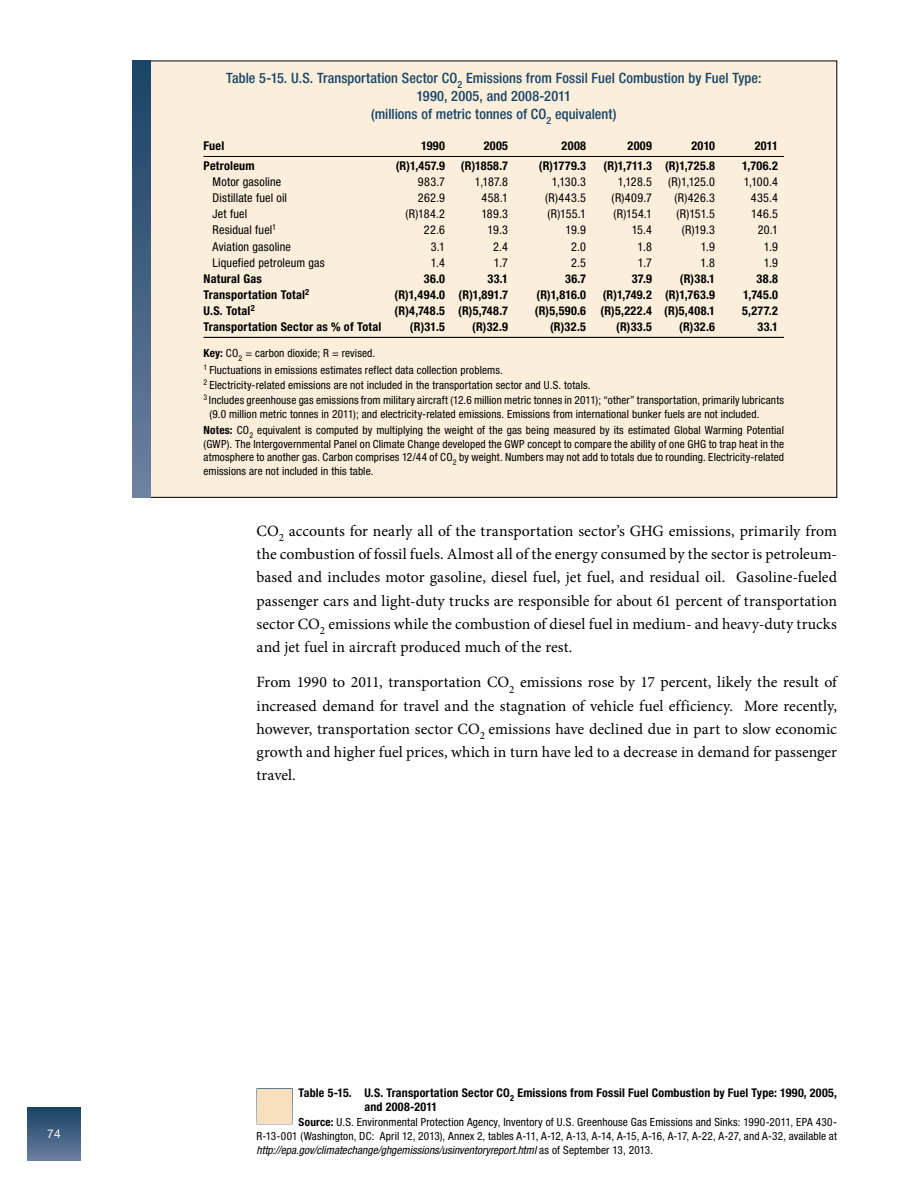
<style>
.page{position:relative;width:918px;height:1188px;background:#fff}
.page>*{position:absolute;margin:0;border:0;box-sizing:border-box;transform-origin:0 0}
.t1{font:15.75px/23.2px "Minion Pro";letter-spacing:.005em;color:#000;text-align:justify}
.t2{font:500 condensed 14.25px/18px "Helvetica Neue LT Std";letter-spacing:.005em;color:#184467;text-align:center}
.t3{font:700 condensed 12.15px "Helvetica Neue LT Std";letter-spacing:.025em;color:#000}
.t4{font:condensed 12.15px "Helvetica Neue LT Std";letter-spacing:.015em;color:#000}
.t5{font:700 condensed 12px/14.4px "Helvetica Neue LT Std";letter-spacing:.015em;color:#000}
.t6{font:12px "Helvetica Neue LT Std";color:#fff}
.t7{font:condensed 11.25px/13.5px "Helvetica Neue LT Std";letter-spacing:.01em;color:#000}
.s1{font-weight:700}
.s2{font-style:italic}
</style>
<div class="page">
<div style="left:27px;top:1107px;width:54px;height:54px;background:linear-gradient(to bottom,#194266,#6a7e9e)"></div>
<div style="left:139px;top:61px;width:698px;height:436px;background:#fbeedb"></div>
<hr style="left:204px;top:156px;width:184px;height:1px;background:#000">
<hr style="left:388px;top:156px;width:63px;height:1px;background:#000">
<hr style="left:451px;top:156px;width:63px;height:1px;background:#000">
<hr style="left:514px;top:156px;width:78px;height:1px;background:#000">
<hr style="left:592px;top:156px;width:66px;height:1px;background:#000">
<hr style="left:658px;top:156px;width:63px;height:1px;background:#000">
<hr style="left:721px;top:156px;width:63px;height:1px;background:#000">
<hr style="left:204px;top:337px;width:184px;height:1px;background:#000">
<hr style="left:388px;top:337px;width:63px;height:1px;background:#000">
<hr style="left:451px;top:337px;width:63px;height:1px;background:#000">
<hr style="left:514px;top:337px;width:78px;height:1px;background:#000">
<hr style="left:592px;top:337px;width:66px;height:1px;background:#000">
<hr style="left:658px;top:337px;width:63px;height:1px;background:#000">
<hr style="left:721px;top:337px;width:63px;height:1px;background:#000">
<div style="left:133px;top:61px;width:18px;height:437px;background:linear-gradient(to bottom,#194266,#6d80a0)"></div>
<div style="left:256px;top:1088px;width:37px;height:36px;background:#f8dfbd"></div>
<p class="t6" style="left:47px;top:1127px;width:15px">74</p>
<p class="t2" style="left:226px;top:69px;width:537px">Table 5-15. U.S. Transportation Sector CO<sub>2</sub> Emissions from Fossil Fuel Combustion by Fuel Type:<br>1990, 2005, and 2008-2011<br>(millions of metric tonnes of CO<sub>2</sub> equivalent)</p>
<p class="t3" style="left:204px;top:139px;width:22px">Fuel</p>
<p class="t3" style="left:421px;top:139px;width:25px">1990</p>
<p class="t3" style="left:484px;top:139px;width:26px">2005</p>
<p class="t3" style="left:562px;top:139px;width:26px">2008</p>
<p class="t3" style="left:628px;top:139px;width:26px">2009</p>
<p class="t3" style="left:692px;top:139px;width:25px">2010</p>
<p class="t3" style="left:755px;top:139px;width:25px">2011</p>
<p class="t3" style="left:204px;top:158px;width:53px">Petroleum</p>
<p class="t3" style="left:396px;top:158px;width:51px">(R)1,457.9</p>
<p class="t3" style="left:461px;top:158px;width:49px">(R)1858.7</p>
<p class="t3" style="left:539px;top:158px;width:49px">(R)1779.3</p>
<p class="t3" style="left:604px;top:158px;width:113px">(R)1,711.3 (R)1,725.8</p>
<p class="t3" style="left:742px;top:158px;width:37px">1,706.2</p>
<p class="t4" style="left:213px;top:174px;width:70px">Motor gasoline</p>
<p class="t4" style="left:418px;top:174px;width:29px">983.7</p>
<p class="t4" style="left:475px;top:174px;width:35px">1,187.8</p>
<p class="t4" style="left:552px;top:174px;width:36px">1,130.3</p>
<p class="t4" style="left:618px;top:174px;width:36px">1,128.5</p>
<p class="t4" style="left:668px;top:174px;width:48px">(R)1,125.0</p>
<p class="t4" style="left:744px;top:174px;width:36px">1,100.4</p>
<p class="t4" style="left:213px;top:191px;width:76px">Distillate fuel oil</p>
<p class="t4" style="left:418px;top:191px;width:29px">262.9</p>
<p class="t4" style="left:481px;top:191px;width:28px">458.1</p>
<p class="t4" style="left:545px;top:191px;width:42px">(R)443.5</p>
<p class="t4" style="left:612px;top:191px;width:42px">(R)409.7</p>
<p class="t4" style="left:675px;top:191px;width:42px">(R)426.3</p>
<p class="t4" style="left:751px;top:191px;width:29px">435.4</p>
<p class="t4" style="left:213px;top:207px;width:36px">Jet fuel</p>
<p class="t4" style="left:405px;top:207px;width:41px">(R)184.2</p>
<p class="t4" style="left:482px;top:207px;width:28px">189.3</p>
<p class="t4" style="left:547px;top:207px;width:40px">(R)155.1</p>
<p class="t4" style="left:613px;top:207px;width:40px">(R)154.1</p>
<p class="t4" style="left:677px;top:207px;width:40px">(R)151.5</p>
<p class="t4" style="left:751px;top:207px;width:28px">146.5</p>
<p class="t4" style="left:213px;top:223px;width:65px">Residual fuel<sup>1</sup></p>
<p class="t4" style="left:424px;top:223px;width:23px">22.6</p>
<p class="t4" style="left:488px;top:223px;width:22px">19.3</p>
<p class="t4" style="left:566px;top:223px;width:22px">19.9</p>
<p class="t4" style="left:632px;top:223px;width:22px">15.4</p>
<p class="t4" style="left:682px;top:223px;width:35px">(R)19.3</p>
<p class="t4" style="left:758px;top:223px;width:22px">20.1</p>
<p class="t4" style="left:213px;top:239px;width:80px">Aviation gasoline</p>
<p class="t4" style="left:431px;top:239px;width:16px">3.1</p>
<p class="t4" style="left:493px;top:239px;width:16px">2.4</p>
<p class="t4" style="left:571px;top:239px;width:16px">2.0</p>
<p class="t4" style="left:638px;top:239px;width:16px">1.8</p>
<p class="t4" style="left:701px;top:239px;width:16px">1.9</p>
<p class="t4" style="left:764px;top:239px;width:16px">1.9</p>
<p class="t4" style="left:213px;top:255px;width:114px">Liquefied petroleum gas</p>
<p class="t4" style="left:431px;top:255px;width:16px">1.4</p>
<p class="t4" style="left:494px;top:255px;width:16px">1.7</p>
<p class="t4" style="left:571px;top:255px;width:16px">2.5</p>
<p class="t4" style="left:638px;top:255px;width:16px">1.7</p>
<p class="t4" style="left:701px;top:255px;width:16px">1.8</p>
<p class="t4" style="left:764px;top:255px;width:16px">1.9</p>
<p class="t3" style="left:204px;top:271px;width:60px">Natural Gas</p>
<p class="t3" style="left:424px;top:271px;width:23px">36.0</p>
<p class="t3" style="left:487px;top:271px;width:22px">33.1</p>
<p class="t3" style="left:565px;top:271px;width:22px">36.7</p>
<p class="t3" style="left:632px;top:271px;width:22px">37.9</p>
<p class="t3" style="left:680px;top:271px;width:37px">(R)38.1</p>
<p class="t3" style="left:757px;top:271px;width:23px">38.8</p>
<p class="t3" style="left:204px;top:287px;width:107px">Transportation Total<sup>2</sup></p>
<p class="t3" style="left:395px;top:287px;width:115px">(R)1,494.0 (R)1,891.7</p>
<p class="t3" style="left:536px;top:287px;width:51px">(R)1,816.0</p>
<p class="t3" style="left:603px;top:287px;width:114px">(R)1,749.2 (R)1,763.9</p>
<p class="t3" style="left:743px;top:287px;width:36px">1,745.0</p>
<p class="t3" style="left:204px;top:304px;width:53px">U.S. Total<sup>2</sup></p>
<p class="t3" style="left:395px;top:304px;width:115px">(R)4,748.5 (R)5,748.7</p>
<p class="t3" style="left:535px;top:304px;width:182px">(R)5,590.6 (R)5,222.4 (R)5,408.1</p>
<p class="t3" style="left:742px;top:304px;width:37px">5,277.2</p>
<p class="t3" style="left:204px;top:320px;width:179px">Transportation Sector as % of Total</p>
<p class="t3" style="left:410px;top:320px;width:37px">(R)31.5</p>
<p class="t3" style="left:472px;top:320px;width:37px">(R)32.9</p>
<p class="t3" style="left:550px;top:320px;width:38px">(R)32.5</p>
<p class="t3" style="left:616px;top:320px;width:37px">(R)33.5</p>
<p class="t3" style="left:679px;top:320px;width:37px">(R)32.6</p>
<p class="t3" style="left:757px;top:320px;width:22px">33.1</p>
<p class="t7" style="left:204px;top:345px;width:301px;line-height:16.5px"><span class="s1">Key:</span> CO<sub>2</sub> = carbon dioxide; R = revised.<br><sup>1</sup> Fluctuations in emissions estimates reflect data collection problems.</p>
<p class="t7" style="left:204px;top:377px;width:582px;line-height:15px"><sup>2</sup> Electricity-related emissions are not included in the transportation sector and U.S. totals.<br><sup>3</sup> Includes greenhouse gas emissions from military aircraft (12.6 million metric tonnes in 2011); “other” transportation, primarily lubricants</p>
<p class="t7" style="left:204px;top:405px;width:582px;line-height:16.5px;text-indent:6px">(9.0 million metric tonnes in 2011); and electricity-related emissions. Emissions from international bunker fuels are not included.<br><span class="s1">Notes:</span> CO<sub>2</sub> equivalent is computed by multiplying the weight of the gas being measured by its estimated Global Warming Potential</p>
<p class="t7" style="left:204px;top:437px;width:582px;text-align:justify">(GWP). The Intergovernmental Panel on Climate Change developed the GWP concept to compare the ability of one GHG to trap heat in the atmosphere to another gas. Carbon comprises 12/44 of CO<sub>2</sub> by weight. Numbers may not add to totals due to rounding. Electricity-related emissions are not included in this table.</p>
<p class="t1" style="left:256px;top:519px;width:582px">CO<sub>2</sub> accounts for nearly all of the transportation sector’s GHG emissions, primarily from the combustion of fossil fuels. Almost all of the energy consumed by the sector is petroleum&shy;based and includes motor gasoline, diesel fuel, jet fuel, and residual oil. Gasoline-fueled passenger cars and light-duty trucks are responsible for about 61 percent of transportation sector CO<sub>2</sub> emissions while the combustion of diesel fuel in medium- and heavy-duty trucks and jet fuel in aircraft produced much of the rest.</p>
<p class="t1" style="left:256px;top:671px;width:582px">From 1990 to 2011, transportation CO<sub>2</sub> emissions rose by 17 percent, likely the result of increased demand for travel and the stagnation of vehicle fuel efficiency. More recently, however, transportation sector CO<sub>2</sub> emissions have declined due in part to slow economic growth and higher fuel prices, which in turn have led to a decrease in demand for passenger travel.</p>
<p class="t5" style="left:364px;top:1085px;width:474px;text-indent:-66px">Table 5-15. U.S. Transportation Sector CO<sub>2</sub> Emissions from Fossil Fuel Combustion by Fuel Type: 1990, 2005, and 2008-2011</p>
<p class="t7" style="left:256px;top:1116px;width:582px;text-align:justify;text-indent:42px"><span class="s1">Source:</span> U.S. Environmental Protection Agency, Inventory of U.S. Greenhouse Gas Emissions and Sinks: 1990-2011, EPA 430- R-13-001 (Washington, DC: April 12, 2013), Annex 2, tables A-11, A-12, A-13, A-14, A-15, A-16, A-17, A-22, A-27, and A-32, available at <span class="s2">http://epa.gov/climatechange/ghgemissions/usinventoryreport.html</span> as of September 13, 2013.</p>
</div>
